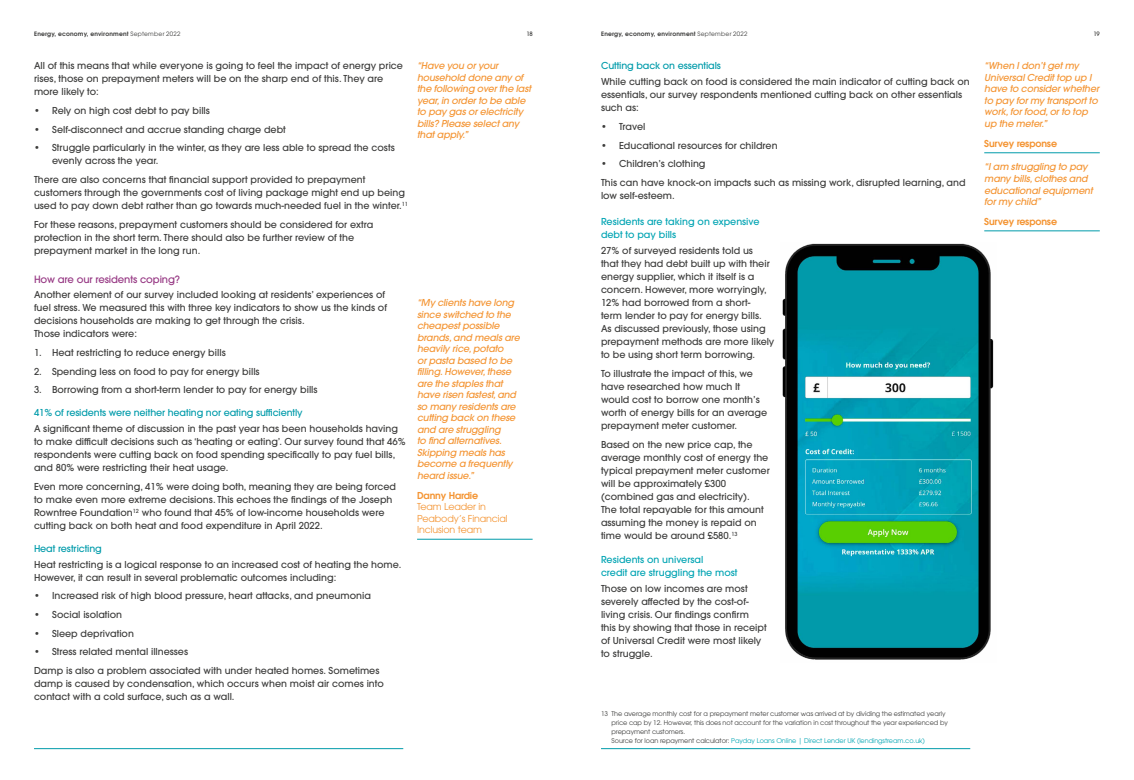
<style>
.page{position:relative;width:1134px;height:780px;background:#fff}
.page>*{position:absolute;margin:0;border:0;box-sizing:border-box;transform-origin:0 0}
.t1{font:500 10px "ITC Avant Garde Std";letter-spacing:-.01em;color:#963783}
.t2{font:500 9.5px/13px "ITC Avant Garde Std";color:#3c3c3b}
.t3{font:italic 500 9.5px/11.5px "ITC Avant Garde Std";letter-spacing:-.015em;color:#f49432}
.t4{font:500 9.5px "ITC Avant Garde Std";letter-spacing:-.01em;color:#009baa}
.t5{font:500 9.5px/13px "ITC Avant Garde Std";color:#00a4b3}
.t6{font:9.5px/11.5px "ITC Avant Garde Std";letter-spacing:-.015em;color:#f49432}
.t7{font:600 9.5px "ITC Avant Garde Std";letter-spacing:-.015em;color:#f49432}
.t8{font:6.5px/9px "ITC Avant Garde Std";letter-spacing:-.01em;color:#3c3c3b}
.t9{font:600 6px "ITC Avant Garde Std";letter-spacing:.03em;color:#3c3c3b}
.t10{font:500 6px "ITC Avant Garde Std";color:#3c3c3b}
.s1{font-weight:400}
.s2{color:#00a4b3}
</style>
<div class="page">
<hr style="left:984px;top:153px;width:116px;height:1px;background:#009baa">
<hr style="left:984px;top:231px;width:116px;height:1px;background:#009baa">
<img style="left:782px;top:243px;width:212px;height:417px">
<hr style="left:417px;top:539px;width:116px;height:1px;background:#009baa">
<hr style="left:601px;top:748px;width:369px;height:1px;background:#009baa">
<hr style="left:34px;top:748px;width:369px;height:1px;background:#009baa">
<p class="t9" style="left:34px;top:29px;width:148px">Energy, economy, environment <span class="s1">September 2022</span></p>
<p class="t10" style="left:526px;top:30px;width:8px">18</p>
<p class="t9" style="left:601px;top:29px;width:148px">Energy, economy, environment <span class="s1">September 2022</span></p>
<p class="t10" style="left:1093px;top:30px;width:8px">19</p>
<p class="t2" style="left:34px;top:59px;width:370px">All of this means that while everyone is going to feel the impact of energy price rises, those on prepayment meters will be on the sharp end of this. They are more likely to:</p>
<p class="t2" style="left:34px;top:104px;width:177px">• Rely on high cost debt to pay bills</p>
<p class="t2" style="left:34px;top:123px;width:253px">• Self-disconnect and accrue standing charge debt</p>
<p class="t2" style="left:52px;top:141px;width:344px;text-indent:-18px">• Struggle particularly in the winter, as they are less able to spread the costs evenly across the year.</p>
<p class="t2" style="left:34px;top:173px;width:375px">There are also concerns that financial support provided to prepayment customers through the governments cost of living package might end up being used to pay down debt rather than go towards much-needed fuel in the winter.<sup>11</sup></p>
<p class="t2" style="left:34px;top:218px;width:341px">For these reasons, prepayment customers should be considered for extra protection in the short term. There should also be further review of the prepayment market in the long run.</p>
<p class="t1" style="left:34px;top:272px;width:148px">How are our residents coping?</p>
<p class="t2" style="left:34px;top:288px;width:354px">Another element of our survey included looking at residents’ experiences of fuel stress. We measured this with three key indicators to show us the kinds of decisions households are making to get through the crisis.<br>Those indicators were:</p>
<p class="t2" style="left:34px;top:346px;width:193px">1. Heat restricting to reduce energy bills</p>
<p class="t2" style="left:34px;top:365px;width:227px">2. Spending less on food to pay for energy bills</p>
<p class="t2" style="left:34px;top:383px;width:285px">3. Borrowing from a short-term lender to pay for energy bills</p>
<p class="t4" style="left:34px;top:407px;width:270px">41% of residents were neither heating nor eating sufficiently</p>
<p class="t2" style="left:34px;top:422px;width:373px">A significant theme of discussion in the past year has been households having to make difficult decisions such as ‘heating or eating’. Our survey found that 46% respondents were cutting back on food spending specifically to pay fuel bills, and 80% were restricting their heat usage.</p>
<p class="t2" style="left:34px;top:480px;width:363px">Even more concerning, 41% were doing both, meaning they are being forced to make even more extreme decisions. This echoes the findings of the Joseph Rowntree Foundation<sup>12</sup> who found that 45% of low-income households were cutting back on both heat and food expenditure in April 2022.</p>
<p class="t4" style="left:34px;top:542px;width:69px">Heat restricting</p>
<p class="t2" style="left:34px;top:557px;width:369px">Heat restricting is a logical response to an increased cost of heating the home.<br>However, it can result in several problematic outcomes including:</p>
<p class="t2" style="left:34px;top:589px;width:338px">• Increased risk of high blood pressure, heart attacks, and pneumonia</p>
<p class="t2" style="left:34px;top:608px;width:90px">• Social isolation</p>
<p class="t2" style="left:34px;top:626px;width:101px">• Sleep deprivation</p>
<p class="t2" style="left:34px;top:642px;width:347px;line-height:18.7px">• Stress related mental illnesses<br>Damp is also a problem associated with under heated homes. Sometimes</p>
<p class="t2" style="left:34px;top:677px;width:351px">damp is caused by condensation, which occurs when moist air comes into contact with a cold surface, such as a wall.</p>
<p class="t3" style="left:417px;top:60px;width:115px">“Have you or your household done any of the following over the last year, in order to be able to pay gas or electricity bills? Please select any that apply.”</p>
<p class="t3" style="left:417px;top:297px;width:104px">“My clients have long since switched to the cheapest possible brands, and meals are heavily rice, potato<br>or pasta based to be filling. However, these are the staples that have risen fastest, and so many residents are cutting back on these and are struggling<br>to find alternatives.<br>Skipping meals has become a frequently heard issue.”</p>
<p class="t7" style="left:417px;top:489px;width:63px">Danny Hardie</p>
<p class="t6" style="left:417px;top:501px;width:92px">Team Leader in<br>Peabody’s Financial<br>Inclusion team</p>
<p class="t4" style="left:601px;top:60px;width:121px">Cutting back on essentials</p>
<p class="t2" style="left:601px;top:75px;width:370px">While cutting back on food is considered the main indicator of cutting back on essentials, our survey respondents mentioned cutting back on other essentials such as:</p>
<p class="t2" style="left:601px;top:120px;width:46px">• Travel</p>
<p class="t2" style="left:601px;top:138px;width:178px">• Educational resources for children</p>
<p class="t2" style="left:601px;top:154px;width:366px;line-height:18.7px">• Children’s clothing<br>This can have knock-on impacts such as missing work, disrupted learning, and</p>
<p class="t2" style="left:601px;top:189px;width:75px">low self-esteem.</p>
<p class="t5" style="left:601px;top:215px;width:160px">Residents are taking on expensive debt to pay bills</p>
<p class="t2" style="left:601px;top:244px;width:175px">27% of surveyed residents told us<br>that they had debt built up with their energy supplier, which it itself is a concern. However, more worryingly, 12% had borrowed from a short-<br>term lender to pay for energy bills.<br>As discussed previously, those using prepayment methods are more likely to be using short term borrowing.</p>
<p class="t2" style="left:601px;top:366px;width:168px">To illustrate the impact of this, we have researched how much It would cost to borrow one month’s worth of energy bills for an average prepayment meter customer.</p>
<p class="t2" style="left:601px;top:438px;width:170px">Based on the new price cap, the average monthly cost of energy the typical prepayment meter customer will be approximately £300 (combined gas and electricity).<br>The total repayable for this amount assuming the money is repaid on time would be around £580.<sup>13</sup></p>
<p class="t5" style="left:601px;top:553px;width:138px">Residents on universal<br>credit are struggling the most</p>
<p class="t2" style="left:601px;top:582px;width:167px">Those on low incomes are most severely affected by the cost-of&shy;living crisis. Our findings confirm<br>this by showing that those in receipt of Universal Credit were most likely to struggle.</p>
<p class="t3" style="left:984px;top:60px;width:116px">“When I don’t get my<br>Universal Credit top up I have to consider whether to pay for my transport to work, for food, or to top up the meter.”</p>
<p class="t7" style="left:984px;top:137px;width:74px">Survey response</p>
<p class="t3" style="left:984px;top:161px;width:110px">“I am struggling to pay many bills, clothes and educational equipment for my child”</p>
<p class="t7" style="left:984px;top:215px;width:74px">Survey response</p>
<p class="t8" style="left:611px;top:708px;width:338px;text-indent:-11px">13 The average monthly cost for a prepayment meter customer was arrived at by dividing the estimated yearly price cap by 12. However, this does not account for the variation in cost throughout the year experienced by prepayment customers.<br>Source for loan repayment calculator: <span class="s2">Payday Loans Online | Direct Lender UK (lendingstream.co.uk)</span></p>
</div>
